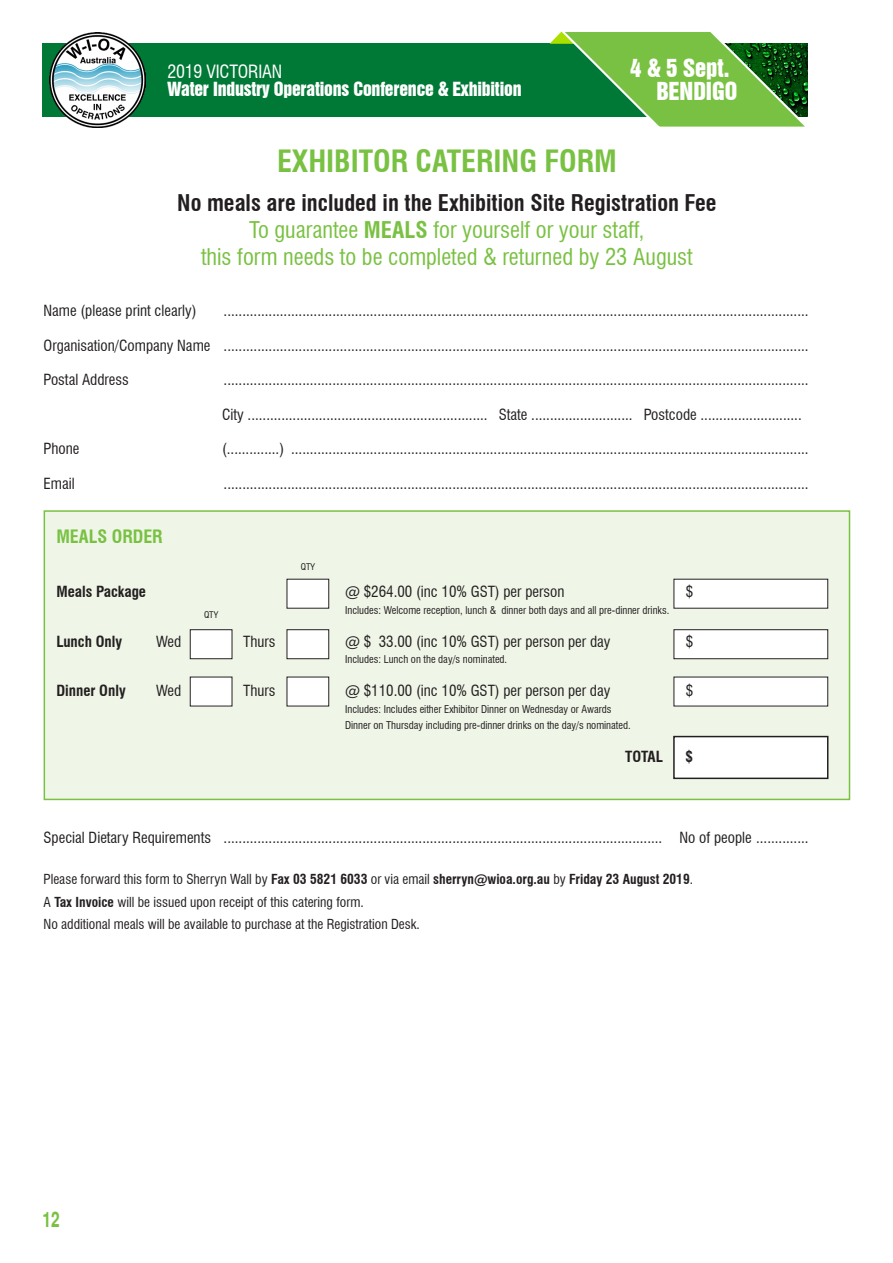
<style>
.page{position:relative;width:893px;height:1263px;background:#fff}
.page>*{position:absolute;margin:0;border:0;box-sizing:border-box;transform-origin:0 0}
.t1{font:700 condensed 30px "Swiss 721 BT";color:#79c142}
.t2{font:22.8px/22.8px "Swiss 921 BT Regular A";color:#fff}
.t3{font:condensed 22.5px/27px "Swiss 721 BT";color:#79c142;text-align:center}
.t4{font:700 condensed 22.5px "Swiss 721 BT";color:#231f20}
.t5{font:700 21px "Switzerland Narrow";color:#79c142;scale:.9 1}
.t6{font:700 condensed 18px "Swiss 721 BT";color:#79c142}
.t7{font:17.85px "Swiss 921 BT Regular A";letter-spacing:-.01em;color:#fff}
.t8{font:condensed 17.85px "Swiss 721 BT";letter-spacing:-.01em;color:#fff}
.t9{font:condensed 15px "Swiss 721 BT";color:#231f20}
.t10{font:700 condensed 15px "Swiss 721 BT";color:#231f20}
.Body{font:condensed 13.5px "Swiss 721 BT";color:#231f20}
.Body-2{font:700 condensed 13.5px "Swiss 721 BT";color:#231f20}
.t11{font:condensed 10.5px/16.5px "Swiss 721 BT";color:#231f20}
.t12{font:condensed 9px "Swiss 721 BT";color:#231f20}
.s1{font-weight:700}
.s2{font-weight:400}
</style>
<div class="page">
<div style="left:43px;top:44px;width:750px;height:73px;background:#007836"></div>
<img style="left:50px;top:33px;width:96px;height:95px">
<svg style="left:550px;top:31px;width:258px;height:96px"></svg>
<div style="left:44px;top:510px;width:806px;height:290px;background:#eff6e8;border:2px solid #79c142"></div>
<div style="left:190px;top:630px;width:42px;height:29px;background:#fff"></div>
<div style="left:190px;top:629px;width:42px;height:30px;border:1px solid #231f20"></div>
<div style="left:190px;top:677px;width:42px;height:29px;background:#fff"></div>
<div style="left:287px;top:630px;width:42px;height:29px;background:#fff"></div>
<div style="left:287px;top:629px;width:42px;height:30px;border:1px solid #231f20"></div>
<div style="left:287px;top:677px;width:42px;height:29px;background:#fff"></div>
<div style="left:287px;top:579px;width:42px;height:29px;background:#fff"></div>
<div style="left:674px;top:630px;width:154px;height:29px;background:#fff"></div>
<div style="left:674px;top:629px;width:154px;height:30px;border:1px solid #231f20"></div>
<div style="left:674px;top:677px;width:154px;height:29px;background:#fff"></div>
<div style="left:674px;top:579px;width:154px;height:29px;background:#fff"></div>
<div style="left:674px;top:736px;width:154px;height:42px;background:#fff"></div>
<div style="left:673px;top:736px;width:155px;height:43px;border:2px solid #231f20"></div>
<p class="t8" style="left:167px;top:61px;width:116px">2019 VICTORIAN</p>
<p class="t7" style="left:167px;top:78px;width:356px">Water Industry Operations Conference &amp; Exhibition</p>
<h2 class="t2" style="left:656px;top:56px;width:83px;text-indent:-26px">4 &amp; 5 Sept.<br>BENDIGO</h2>
<p class="t1" style="left:277px;top:143px;width:341px">EXHIBITOR CATERING FORM</p>
<p class="t4" style="left:177px;top:190px;width:541px">No meals are included in the Exhibition Site Registration Fee</p>
<p class="t3" style="left:201px;top:217px;width:493px">To guarantee <span class="s1">MEALS</span> for yourself or your staff,<br>this form needs to be completed &amp; returned by 23 August</p>
<p class="t9" style="left:44px;top:302px;width:154px">Name (please print clearly)</p>
<p class="t9" style="left:224px;top:302px;width:587px">............................................................................................................................................................</p>
<p class="t9" style="left:44px;top:336px;width:767px">Organisation/Company Name ............................................................................................................................................................</p>
<p class="t9" style="left:44px;top:371px;width:87px">Postal Address</p>
<p class="t9" style="left:224px;top:371px;width:587px">............................................................................................................................................................</p>
<p class="t9" style="left:222px;top:405px;width:581px">City ................................................................ State ........................... Postcode ...........................</p>
<p class="t9" style="left:44px;top:440px;width:37px">Phone</p>
<p class="t9" style="left:222px;top:440px;width:588px">(..............) ..........................................................................................................................................</p>
<p class="t9" style="left:44px;top:474px;width:33px">Email</p>
<p class="t9" style="left:224px;top:474px;width:587px">............................................................................................................................................................</p>
<p class="t6" style="left:56px;top:525px;width:108px">MEALS ORDER</p>
<p class="t12" style="left:301px;top:561px;width:16px">QTY</p>
<p class="t10" style="left:56px;top:583px;width:91px">Meals Package</p>
<p class="t9" style="left:345px;top:583px;width:221px">@ $264.00 (inc 10% GST) per person</p>
<p class="t9" style="left:686px;top:583px;width:9px">$</p>
<p class="t11" style="left:345px;top:602px;width:326px">Includes: Welcome reception, lunch &amp; dinner both days and all pre-dinner drinks.</p>
<p class="t10" style="left:56px;top:632px;width:67px">Lunch Only</p>
<p class="t9" style="left:156px;top:632px;width:27px">Wed</p>
<p class="t9" style="left:243px;top:632px;width:34px">Thurs</p>
<p class="t9" style="left:345px;top:632px;width:267px">@ $ 33.00 (inc 10% GST) per person per day</p>
<p class="t9" style="left:686px;top:632px;width:9px">$</p>
<p class="t11" style="left:345px;top:651px;width:164px">Includes: Lunch on the day/s nominated.</p>
<p class="t10" style="left:56px;top:682px;width:71px">Dinner Only</p>
<p class="t9" style="left:156px;top:682px;width:27px">Wed</p>
<p class="t9" style="left:243px;top:682px;width:34px">Thurs</p>
<p class="t9" style="left:345px;top:682px;width:267px">@ $110.00 (inc 10% GST) per person per day</p>
<p class="t9" style="left:686px;top:682px;width:9px">$</p>
<p class="t11" style="left:345px;top:701px;width:287px">Includes: Includes either Exhibitor Dinner on Wednesday or Awards<br>Dinner on Thursday including pre-dinner drinks on the day/s nominated.</p>
<p class="t10" style="left:625px;top:748px;width:39px">TOTAL</p>
<p class="t10" style="left:686px;top:748px;width:9px">$</p>
<p class="t12" style="left:204px;top:609px;width:16px">QTY</p>
<p class="t9" style="left:44px;top:829px;width:767px">Special Dietary Requirements ..................................................................................................................... No of people ..............</p>
<p class="Body-2" style="left:44px;top:871px;width:651px"><span class="s2">Please forward this form to Sherryn Wall by</span> Fax 03 5821 6033 <span class="s2">or via email</span> sherryn@wioa.org.au <span class="s2">by</span> Friday 23 August 2019<span class="s2">.</span></p>
<p class="Body" style="left:44px;top:894px;width:322px">A <span class="s1">Tax Invoice</span> will be issued upon receipt of this catering form.</p>
<p class="Body" style="left:44px;top:916px;width:378px">No additional meals will be available to purchase at the Registration Desk.</p>
<h3 class="t5" style="left:43px;top:1207px;width:21px">12</h3>
</div>
